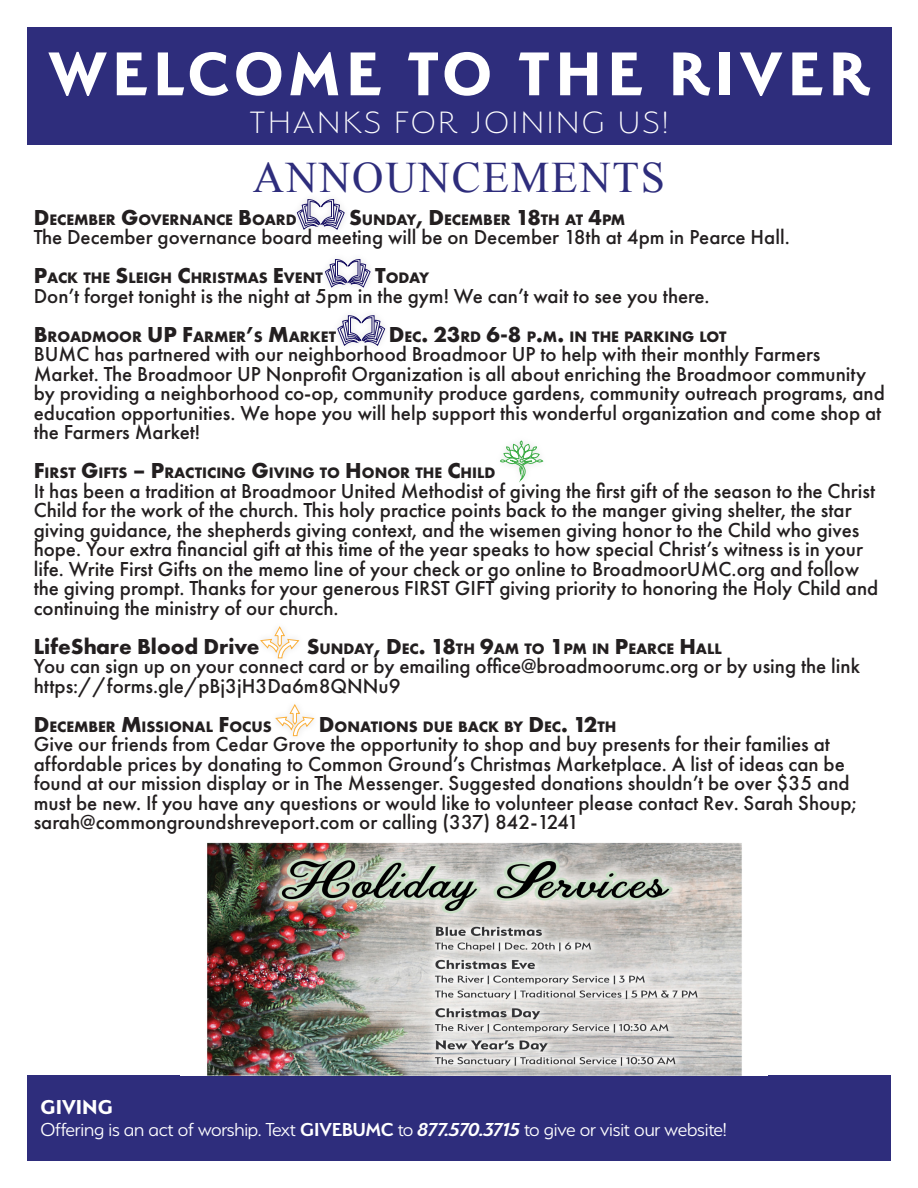
<style>
.page{position:relative;width:918px;height:1188px;background:#fff}
.page>*{position:absolute;margin:0;border:0;box-sizing:border-box;transform-origin:0 0}
.Main{font:700 69px "Serenity";letter-spacing:.08em;color:#fff}
.Small{font:43.5px "Times New Roman";letter-spacing:.04em;color:#2e2d7c}
.Secondary{font:200 34.5px "Serenity";letter-spacing:.09em;color:#fff}
.BODY_TEXT{font:700 22.5px "Futura PT";color:#231f20}
.GIVE_SHARE{font:700 22.5px "Serenity";color:#fff}
.BODY_TEXT-2{font:500 21px/19.5px "Futura PT";color:#231f20}
.GIVE_SHARE-2{font:300 21px "Serenity";letter-spacing:-.01em;color:#fff}
.BODY_TEXT-3{font:700 15.75px "Futura PT";color:#231f20}
.s1{font-size:22.5px}
.s2{font-weight:600}
.s3{font-weight:600;font-style:italic}
</style>
<div class="page">
<div style="left:27px;top:27px;width:864px;height:118px;background:#2e2d7c"></div>
<div style="left:27px;top:1075px;width:864px;height:86px;background:#2e2d7c"></div>
<svg style="left:500px;top:440px;width:44px;height:43px"></svg>
<svg style="left:325px;top:259px;width:46px;height:29px"></svg>
<svg style="left:297px;top:199px;width:48px;height:31px"></svg>
<svg style="left:260px;top:626px;width:40px;height:33px"></svg>
<svg style="left:337px;top:315px;width:49px;height:31px"></svg>
<svg style="left:275px;top:704px;width:40px;height:32px"></svg>
<img style="left:180px;top:842px;width:588px;height:234px">
<p class="Main" style="left:49px;top:35px;width:822px">WELCOME TO THE RIVER</p>
<p class="Secondary" style="left:250px;top:105px;width:420px">THANKS FOR JOINING US!</p>
<p class="Small" style="left:253px;top:148px;width:414px">ANNOUNCEMENTS</p>
<p class="BODY_TEXT-3" style="left:34px;top:210px;width:263px"><span class="s1">D</span>ECEMBER <span class="s1">G</span>OVERNANCE <span class="s1">B</span>OARD</p>
<p class="BODY_TEXT-3" style="left:349px;top:210px;width:278px"><span class="s1">S</span>UNDAY<span class="s1">, D</span>ECEMBER <span class="s1">18</span>TH AT <span class="s1">4</span>PM</p>
<p class="BODY_TEXT-2" style="left:34px;top:228px;width:758px">The December governance board meeting will be on December 18th at 4pm in Pearce Hall.</p>
<p class="BODY_TEXT-3" style="left:34px;top:268px;width:291px"><span class="s1">P</span>ACK THE <span class="s1">S</span>LEIGH <span class="s1">C</span>HRISTMAS <span class="s1">E</span>VENT</p>
<p class="BODY_TEXT-3" style="left:375px;top:268px;width:55px"><span class="s1">T</span>ODAY</p>
<p class="BODY_TEXT-2" style="left:34px;top:286px;width:677px">Don’t forget tonight is the night at 5pm in the gym! We can’t wait to see you there.</p>
<p class="BODY_TEXT-3" style="left:34px;top:327px;width:304px"><span class="s1">B</span> ROADMOOR <span class="s1">UP F</span>ARMER<span class="s1">’</span>S <span class="s1">M</span>ARKET</p>
<p class="BODY_TEXT-3" style="left:389px;top:327px;width:339px"><span class="s1">D</span>EC<span class="s1">. 23</span>RD <span class="s1">6-8</span> P<span class="s1">.</span>M<span class="s1">.</span> IN THE PARKING LOT</p>
<p class="BODY_TEXT-2" style="left:34px;top:345px;width:853px">BUMC has partnered with our neighborhood Broadmoor UP to help with their monthly Farmers Market. The Broadmoor UP Nonprofit Organization is all about enriching the Broadmoor community by providing a neighborhood co-op, community produce gardens, community outreach programs, and education opportunities. We hope you will help support this wonderful organization and come shop at the Farmers Market!</p>
<p class="BODY_TEXT-3" style="left:34px;top:463px;width:462px"><span class="s1">F</span>IRST <span class="s1">G</span>IFTS <span class="s1">– P</span>RACTICING <span class="s1">G</span>IVING TO <span class="s1">H</span>ONOR THE <span class="s1">C</span>HILD</p>
<p class="BODY_TEXT-2" style="left:34px;top:481px;width:846px">It has been a tradition at Broadmoor United Methodist of giving the first gift of the season to the Christ Child for the work of the church. This holy practice points back to the manger giving shelter, the star giving guidance, the shepherds giving context, and the wisemen giving honor to the Child who gives hope. Your extra financial gift at this time of the year speaks to how special Christ’s witness is in your life. Write First Gifts on the memo line of your check or go online to BroadmoorUMC.org and follow the giving prompt. Thanks for your generous FIRST GIFT giving priority to honoring the Holy Child and continuing the ministry of our church.</p>
<p class="BODY_TEXT" style="left:34px;top:632px;width:227px">LifeShare Blood Drive</p>
<p class="BODY_TEXT-3" style="left:307px;top:639px;width:417px"><span class="s1">S</span>UNDAY<span class="s1">, D</span>EC<span class="s1">. 18</span>TH <span class="s1">9</span>AM TO <span class="s1">1</span>PM IN <span class="s1">P</span>EARCE <span class="s1">H</span>ALL</p>
<p class="BODY_TEXT-2" style="left:34px;top:657px;width:828px">You can sign up on your connect card or by emailing office@broadmoorumc.org or by using the link https://forms.gle/pBj3jH3Da6m8QNNu9</p>
<p class="BODY_TEXT-3" style="left:34px;top:717px;width:238px"><span class="s1">D</span>ECEMBER <span class="s1">M</span>ISSIONAL <span class="s1">F</span>OCUS</p>
<p class="BODY_TEXT-3" style="left:319px;top:717px;width:299px"><span class="s1">D</span>ONATIONS DUE BACK BY <span class="s1">D</span>EC<span class="s1">. 12</span>TH</p>
<p class="BODY_TEXT-2" style="left:34px;top:735px;width:825px">Give our friends from Cedar Grove the opportunity to shop and buy presents for their families at affordable prices by donating to Common Ground’s Christmas Marketplace. A list of ideas can be found at our mission display or in The Messenger. Suggested donations shouldn’t be over $35 and must be new. If you have any questions or would like to volunteer please contact Rev. Sarah Shoup; sarah@commongroundshreveport.com or calling (337) 842-1241</p>
<p class="GIVE_SHARE" style="left:40px;top:1094px;width:74px">GIVING</p>
<p class="GIVE_SHARE-2" style="left:40px;top:1119px;width:688px">Offering is an act of worship. Text <span class="s2">GIVEBUMC</span> to <span class="s3">877.570.3715</span> to give or visit our website!</p>
</div>
